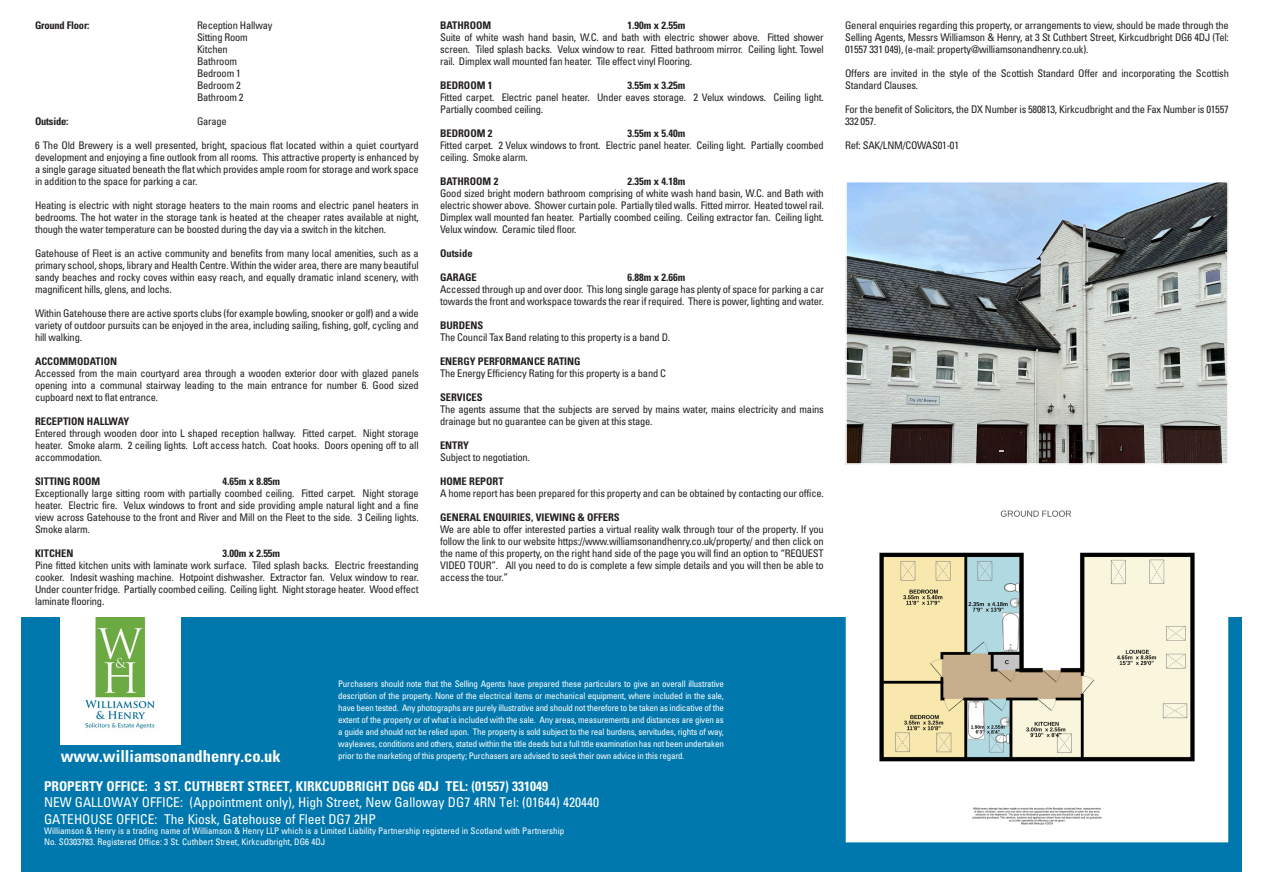
<style>
.page{position:relative;width:1263px;height:893px;background:#fff}
.page>*{position:absolute;margin:0;border:0;box-sizing:border-box;transform-origin:0 0}
.t1{font:700 condensed 16.5px "Univers LT Std";color:#fff}
.t2{font:condensed 13.5px "Univers LT Std";color:#fff}
.t3{font:700 condensed 13.5px "Univers LT Std";color:#fff}
.Paragraph_Style_1{font:condensed 10.5px/12px "Univers LT Std";letter-spacing:-.02em;color:#231f20;text-align:justify}
._8_heads{font:700 condensed 10.5px "Univers LT Std";color:#231f20}
.Paragraph_Style_1-2{font:700 condensed 10.5px "Univers LT Std";letter-spacing:-.02em;color:#231f20}
.E{font:condensed 9px/12px "Univers LT Std";color:#fff;text-align:justify}
</style>
<div class="page">
<div style="left:21px;top:617px;width:1221px;height:255px;background:#0078ae"></div>
<img style="left:61px;top:617px;width:119px;height:127px">
<img style="left:848px;top:184px;width:378px;height:278px">
<div style="left:845px;top:181px;width:384px;height:284px;border:2px solid #fff"></div>
<div style="left:846px;top:488px;width:381px;height:353px;background:#fff"></div>
<img style="left:879px;top:510px;width:316px;height:315px">
<div style="left:846px;top:487px;width:382px;height:355px;border:2px solid #fff"></div>
<p class="Paragraph_Style_1-2" style="left:35px;top:19px;width:56px">Ground Floor:</p>
<p class="Paragraph_Style_1" style="left:197px;top:19px;width:77px">Reception Hallway</p>
<p class="Paragraph_Style_1" style="left:197px;top:31px;width:52px">Sitting Room</p>
<p class="Paragraph_Style_1" style="left:197px;top:43px;width:32px">Kitchen</p>
<p class="Paragraph_Style_1" style="left:197px;top:55px;width:41px">Bathroom</p>
<p class="Paragraph_Style_1" style="left:197px;top:67px;width:45px">Bedroom 1</p>
<p class="Paragraph_Style_1" style="left:197px;top:79px;width:45px">Bedroom 2</p>
<p class="Paragraph_Style_1" style="left:197px;top:91px;width:48px">Bathroom 2</p>
<p class="Paragraph_Style_1-2" style="left:35px;top:115px;width:35px">Outside:</p>
<p class="Paragraph_Style_1" style="left:197px;top:115px;width:31px">Garage</p>
<p class="Paragraph_Style_1" style="left:35px;top:139px;width:385px">6 The Old Brewery is a well presented, bright, spacious flat located within a quiet courtyard development and enjoying a fine outlook from all rooms. This attractive property is enhanced by a single garage situated beneath the flat which provides ample room for storage and work space in addition to the space for parking a car.</p>
<p class="Paragraph_Style_1" style="left:35px;top:199px;width:385px">Heating is electric with night storage heaters to the main rooms and electric panel heaters in bedrooms. The hot water in the storage tank is heated at the cheaper rates available at night, though the water temperature can be boosted during the day via a switch in the kitchen.</p>
<p class="Paragraph_Style_1" style="left:35px;top:247px;width:385px">Gatehouse of Fleet is an active community and benefits from many local amenities, such as a primary school, shops, library and Health Centre. Within the wider area, there are many beautiful sandy beaches and rocky coves within easy reach, and equally dramatic inland scenery, with magnificent hills, glens, and lochs.</p>
<p class="Paragraph_Style_1" style="left:35px;top:307px;width:385px">Within Gatehouse there are active sports clubs (for example bowling, snooker or golf) and a wide variety of outdoor pursuits can be enjoyed in the area, including sailing, fishing, golf, cycling and hill walking.</p>
<p class="_8_heads" style="left:35px;top:355px;width:84px">ACCOMMODATION</p>
<p class="Paragraph_Style_1" style="left:35px;top:367px;width:385px">Accessed from the main courtyard area through a wooden exterior door with glazed panels opening into a communal stairway leading to the main entrance for number 6. Good sized cupboard next to flat entrance.</p>
<p class="_8_heads" style="left:35px;top:415px;width:96px">RECEPTION HALLWAY</p>
<p class="Paragraph_Style_1" style="left:35px;top:427px;width:385px">Entered through wooden door into L shaped reception hallway. Fitted carpet. Night storage heater. Smoke alarm. 2 ceiling lights. Loft access hatch. Coat hooks. Doors opening off to all accommodation.</p>
<p class="_8_heads" style="left:35px;top:475px;width:67px">SITTING ROOM</p>
<p class="_8_heads" style="left:222px;top:475px;width:59px">4.65m x 8.85m</p>
<p class="Paragraph_Style_1" style="left:35px;top:487px;width:385px">Exceptionally large sitting room with partially coombed ceiling. Fitted carpet. Night storage heater. Electric fire. Velux windows to front and side providing ample natural light and a fine view across Gatehouse to the front and River and Mill on the Fleet to the side. 3 Ceiling lights.<br>Smoke alarm.</p>
<p class="_8_heads" style="left:35px;top:547px;width:40px">KITCHEN</p>
<p class="_8_heads" style="left:222px;top:547px;width:59px">3.00m x 2.55m</p>
<p class="Paragraph_Style_1" style="left:35px;top:559px;width:385px">Pine fitted kitchen units with laminate work surface. Tiled splash backs. Electric freestanding cooker. Indesit washing machine. Hotpoint dishwasher. Extractor fan. Velux window to rear.<br>Under counter fridge. Partially coombed ceiling. Ceiling light. Night storage heater. Wood effect laminate flooring.</p>
<p class="_8_heads" style="left:440px;top:19px;width:53px">BATHROOM</p>
<p class="_8_heads" style="left:627px;top:19px;width:59px">1.90m x 2.55m</p>
<p class="Paragraph_Style_1" style="left:440px;top:31px;width:385px">Suite of white wash hand basin, W.C. and bath with electric shower above. Fitted shower screen. Tiled splash backs. Velux window to rear. Fitted bathroom mirror. Ceiling light. Towel rail. Dimplex wall mounted fan heater. Tile effect vinyl Flooring.</p>
<p class="_8_heads" style="left:440px;top:79px;width:54px">BEDROOM 1</p>
<p class="_8_heads" style="left:627px;top:79px;width:59px">3.55m x 3.25m</p>
<p class="Paragraph_Style_1" style="left:440px;top:91px;width:385px">Fitted carpet. Electric panel heater. Under eaves storage. 2 Velux windows. Ceiling light.<br>Partially coombed ceiling.</p>
<p class="_8_heads" style="left:440px;top:127px;width:54px">BEDROOM 2</p>
<p class="_8_heads" style="left:627px;top:127px;width:59px">3.55m x 5.40m</p>
<p class="Paragraph_Style_1" style="left:440px;top:139px;width:385px">Fitted carpet. 2 Velux windows to front. Electric panel heater. Ceiling light. Partially coombed ceiling. Smoke alarm.</p>
<p class="_8_heads" style="left:440px;top:175px;width:60px">BATHROOM 2</p>
<p class="_8_heads" style="left:627px;top:175px;width:59px">2.35m x 4.18m</p>
<p class="Paragraph_Style_1" style="left:440px;top:187px;width:385px">Good sized bright modern bathroom comprising of white wash hand basin, W.C. and Bath with electric shower above. Shower curtain pole. Partially tiled walls. Fitted mirror. Heated towel rail.<br>Dimplex wall mounted fan heater. Partially coombed ceiling. Ceiling extractor fan. Ceiling light.<br>Velux window. Ceramic tiled floor.</p>
<p class="_8_heads" style="left:440px;top:247px;width:34px">Outside</p>
<p class="_8_heads" style="left:440px;top:271px;width:38px">GARAGE</p>
<p class="_8_heads" style="left:627px;top:271px;width:59px">6.88m x 2.66m</p>
<p class="Paragraph_Style_1" style="left:440px;top:283px;width:385px">Accessed through up and over door. This long single garage has plenty of space for parking a car towards the front and workspace towards the rear if required. There is power, lighting and water.</p>
<p class="_8_heads" style="left:440px;top:319px;width:45px">BURDENS</p>
<p class="Paragraph_Style_1" style="left:440px;top:331px;width:232px">The Council Tax Band relating to this property is a band D.</p>
<p class="_8_heads" style="left:440px;top:355px;width:142px">ENERGY PERFORMANCE RATING</p>
<p class="Paragraph_Style_1" style="left:440px;top:367px;width:227px">The Energy Efficiency Rating for this property is a band C</p>
<p class="_8_heads" style="left:440px;top:391px;width:44px">SERVICES</p>
<p class="Paragraph_Style_1" style="left:440px;top:403px;width:385px">The agents assume that the subjects are served by mains water, mains electricity and mains drainage but no guarantee can be given at this stage.</p>
<p class="_8_heads" style="left:440px;top:439px;width:31px">ENTRY</p>
<p class="Paragraph_Style_1" style="left:440px;top:451px;width:91px">Subject to negotiation.</p>
<p class="_8_heads" style="left:440px;top:475px;width:65px">HOME REPORT</p>
<p class="Paragraph_Style_1" style="left:440px;top:487px;width:385px">A home report has been prepared for this property and can be obtained by contacting our office.</p>
<p class="_8_heads" style="left:440px;top:511px;width:181px">GENERAL ENQUIRIES, VIEWING &amp; OFFERS</p>
<p class="Paragraph_Style_1" style="left:440px;top:523px;width:385px">We are able to offer interested parties a virtual reality walk through tour of the property. If you follow the link to our website https://www.williamsonandhenry.co.uk/property/ and then click on the name of this property, on the right hand side of the page you will find an option to “REQUEST VIDEO TOUR”. All you need to do is complete a few simple details and you will then be able to access the tour.”</p>
<p class="Paragraph_Style_1" style="left:845px;top:19px;width:385px">General enquiries regarding this property, or arrangements to view, should be made through the Selling Agents, Messrs Williamson &amp; Henry, at 3 St Cuthbert Street, Kirkcudbright DG6 4DJ (Tel:<br>01557 331 049), (e-mail: property@williamsonandhenry.co.uk).</p>
<p class="Paragraph_Style_1" style="left:845px;top:67px;width:385px">Offers are invited in the style of the Scottish Standard Offer and incorporating the Scottish<br>Standard Clauses.</p>
<p class="Paragraph_Style_1" style="left:845px;top:103px;width:385px">For the benefit of Solicitors, the DX Number is 580813, Kirkcudbright and the Fax Number is 01557<br>332 057.</p>
<p class="Paragraph_Style_1" style="left:845px;top:139px;width:115px">Ref: SAK/LNM/COWAS01-01</p>
<p class="t1" style="left:61px;top:746px;width:221px">www.williamsonandhenry.co.uk</p>
<p class="E" style="left:338px;top:678px;width:387px">Purchasers should note that the Selling Agents have prepared these particulars to give an overall illustrative description of the property. None of the electrical items or mechanical equipment, where included in the sale, have been tested. Any photographs are purely illustrative and should not therefore to be taken as indicative of the extent of the property or of what is included with the sale. Any areas, measurements and distances are given as a guide and should not be relied upon. The property is sold subject to the real burdens, servitudes, rights of way, wayleaves, conditions and others, stated within the title deeds but a full title examination has not been undertaken prior to the marketing of this property; Purchasers are advised to seek their own advice in this regard.</p>
<p class="t3" style="left:44px;top:778px;width:506px">PROPERTY OFFICE: 3 ST. CUTHBERT STREET, KIRKCUDBRIGHT DG6 4DJ TEL: (01557) 331049</p>
<p class="t2" style="left:44px;top:794px;width:556px">NEW GALLOWAY OFFICE: (Appointment only), High Street, New Galloway DG7 4RN Tel: (01644) 420440</p>
<p class="t2" style="left:44px;top:810px;width:333px">GATEHOUSE OFFICE: The Kiosk, Gatehouse of Fleet DG7 2HP</p>
<p class="E" style="left:44px;top:825px;width:522px">Williamson &amp; Henry is a trading name of Williamson &amp; Henry LLP which is a Limited Liability Partnership registered in Scotland with Partnership</p>
<p class="E" style="left:44px;top:836px;width:283px">No. SO303783. Registered Office: 3 St. Cuthbert Street, Kirkcudbright, DG6 4DJ</p>
</div>
